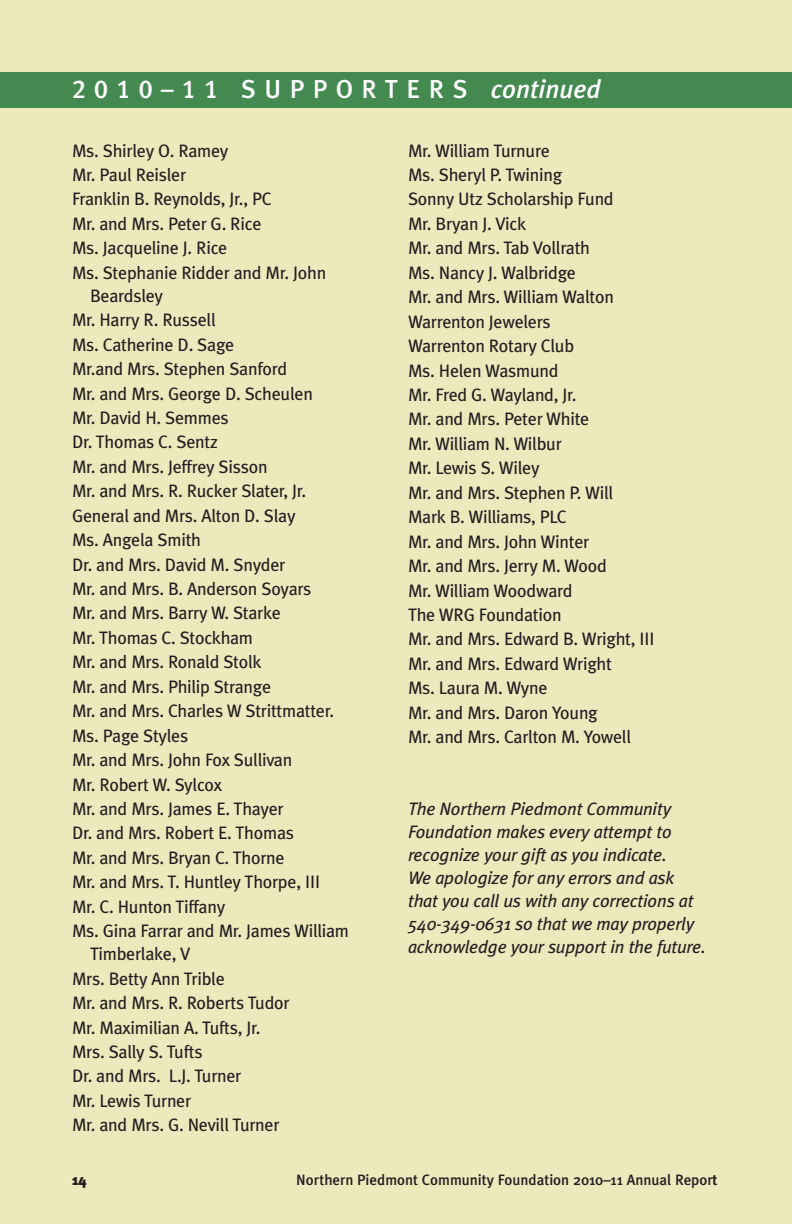
<style>
.page{position:relative;width:792px;height:1224px;background:#eee8bd}
.page>*{position:absolute;margin:0;border:0;box-sizing:border-box;transform-origin:0 0}
.t1{font:26px "Meta Plus Medium Caps";letter-spacing:.32em;color:#fff}
.t2{font:18px/24.4px "Meta Plus";letter-spacing:-.015em;color:#231f20}
.t3{font:italic 18px/23px "Meta Plus";letter-spacing:-.01em;color:#231f20}
.t4{font:500 15px "Meta Plus";color:#231f20}
.t5{font:900 15px "Meta Plus";color:#231f20}
.s1{font-family:"Meta Plus";font-weight:500;font-style:italic}
.s2{font-weight:700}
</style>
<div class="page">
<div style="left:0;top:72px;width:792px;height:36px;background:#448950"></div>
<h1 class="t1" style="left:72px;top:74px;width:530px">2010–11 SUPPORTERS <span class="s1">continued</span></h1>
<p class="t2" style="left:72px;top:139px;width:158px">Ms. Shirley O. Ramey</p>
<p class="t2" style="left:72px;top:164px;width:116px">Mr. Paul Reisler</p>
<p class="t2" style="left:72px;top:188px;width:201px">Franklin B. Reynolds, Jr., PC</p>
<p class="t2" style="left:72px;top:213px;width:191px">Mr. and Mrs. Peter G. Rice</p>
<p class="t2" style="left:72px;top:237px;width:157px">Ms. Jacqueline J. Rice</p>
<p class="t2" style="left:72px;top:262px;width:256px">Ms. Stephanie Ridder and Mr. John</p>
<p class="t2" style="left:90px;top:285px;width:75px">Beardsley</p>
<p class="t2" style="left:72px;top:309px;width:145px">Mr. Harry R. Russell</p>
<p class="t2" style="left:72px;top:334px;width:164px">Ms. Catherine D. Sage</p>
<p class="t2" style="left:72px;top:358px;width:217px">Mr.and Mrs. Stephen Sanford</p>
<p class="t2" style="left:72px;top:382px;width:242px">Mr. and Mrs. George D. Scheulen</p>
<p class="t2" style="left:72px;top:407px;width:158px">Mr. David H. Semmes</p>
<p class="t2" style="left:72px;top:431px;width:148px">Dr. Thomas C. Sentz</p>
<p class="t2" style="left:72px;top:456px;width:197px">Mr. and Mrs. Jeffrey Sisson</p>
<p class="t2" style="left:72px;top:480px;width:236px">Mr. and Mrs. R. Rucker Slater, Jr.</p>
<p class="t2" style="left:72px;top:505px;width:225px">General and Mrs. Alton D. Slay</p>
<p class="t2" style="left:72px;top:529px;width:131px">Ms. Angela Smith</p>
<p class="t2" style="left:72px;top:554px;width:215px">Dr. and Mrs. David M. Snyder</p>
<p class="t2" style="left:72px;top:578px;width:241px">Mr. and Mrs. B. Anderson Soyars</p>
<p class="t2" style="left:72px;top:602px;width:210px">Mr. and Mrs. Barry W. Starke</p>
<p class="t2" style="left:72px;top:627px;width:183px">Mr. Thomas C. Stockham</p>
<p class="t2" style="left:72px;top:651px;width:191px">Mr. and Mrs. Ronald Stolk</p>
<p class="t2" style="left:72px;top:676px;width:201px">Mr. and Mrs. Philip Strange</p>
<p class="t2" style="left:72px;top:700px;width:264px">Mr. and Mrs. Charles W Strittmatter.</p>
<p class="t2" style="left:72px;top:725px;width:118px">Ms. Page Styles</p>
<p class="t2" style="left:72px;top:749px;width:222px">Mr. and Mrs. John Fox Sullivan</p>
<p class="t2" style="left:72px;top:773px;width:152px">Mr. Robert W. Sylcox</p>
<p class="t2" style="left:72px;top:798px;width:213px">Mr. and Mrs. James E. Thayer</p>
<p class="t2" style="left:72px;top:822px;width:224px">Dr. and Mrs. Robert E. Thomas</p>
<p class="t2" style="left:72px;top:847px;width:214px">Mr. and Mrs. Bryan C. Thorne</p>
<p class="t2" style="left:72px;top:871px;width:250px">Mr. and Mrs. T. Huntley Thorpe, III</p>
<p class="t2" style="left:72px;top:896px;width:155px">Mr. C. Hunton Tiffany</p>
<p class="t2" style="left:72px;top:920px;width:279px">Ms. Gina Farrar and Mr. James William</p>
<p class="t2" style="left:90px;top:943px;width:102px">Timberlake, V</p>
<p class="t2" style="left:72px;top:968px;width:154px">Mrs. Betty Ann Trible</p>
<p class="t2" style="left:72px;top:992px;width:219px">Mr. and Mrs. R. Roberts Tudor</p>
<p class="t2" style="left:72px;top:1016px;width:190px">Mr. Maximilian A. Tufts, Jr.</p>
<p class="t2" style="left:72px;top:1041px;width:132px">Mrs. Sally S. Tufts</p>
<p class="t2" style="left:72px;top:1065px;width:171px">Dr. and Mrs. L.J. Turner</p>
<p class="t2" style="left:72px;top:1090px;width:121px">Mr. Lewis Turner</p>
<p class="t2" style="left:72px;top:1114px;width:209px">Mr. and Mrs. G. Nevill Turner</p>
<p class="t2" style="left:408px;top:139px;width:248px">Mr. William Turnure<br>Ms. Sheryl P. Twining<br>Sonny Utz Scholarship Fund<br>Mr. Bryan J. Vick<br>Mr. and Mrs. Tab Vollrath<br>Ms. Nancy J. Walbridge<br>Mr. and Mrs. William Walton<br>Warrenton Jewelers<br>Warrenton Rotary Club<br>Ms. Helen Wasmund<br>Mr. Fred G. Wayland, Jr.<br>Mr. and Mrs. Peter White<br>Mr. William N. Wilbur<br>Mr. Lewis S. Wiley<br>Mr. and Mrs. Stephen P. Will<br>Mark B. Williams, PLC<br>Mr. and Mrs. John Winter<br>Mr. and Mrs. Jerry M. Wood<br>Mr. William Woodward<br>The WRG Foundation<br>Mr. and Mrs. Edward B. Wright, III<br>Mr. and Mrs. Edward Wright<br>Ms. Laura M. Wyne<br>Mr. and Mrs. Daron Young<br>Mr. and Mrs. Carlton M. Yowell</p>
<p class="t3" style="left:408px;top:799px;width:299px">The Northern Piedmont Community Foundation makes every attempt to recognize your gift as you indicate.<br>We apologize for any errors and ask that you call us with any corrections at 540-349-0631 so that we may properly acknowledge your support in the future.</p>
<p class="t5" style="left:72px;top:1174px;width:16px">14</p>
<p class="t4" style="left:296px;top:1174px;width:423px">Northern Piedmont Community Foundation 2010–11 Annual Repor<span class="s2">t</span></p>
</div>
